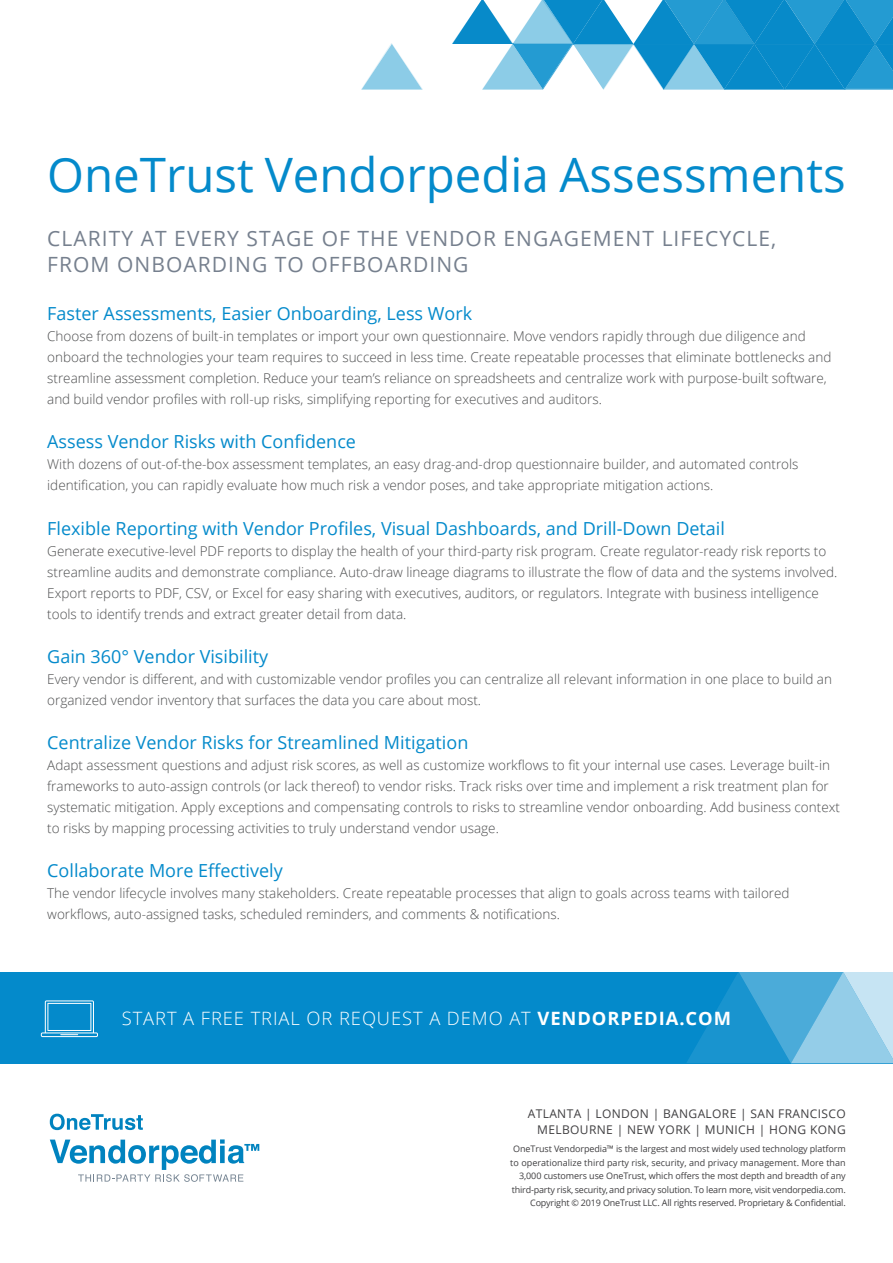
<style>
.page{position:relative;width:893px;height:1263px;background:#fff}
.page>*{position:absolute;margin:0;border:0;box-sizing:border-box;transform-origin:0 0}
.Venderpedia_DS_-_H1{font:47.4px "Open Sans";color:#048acb}
.Venderpedia_DS_-_H2{font:21px/25.5px "Open Sans";letter-spacing:.05em;color:#76808e}
.t1{font:300 18.3px "Open Sans";letter-spacing:.05em;color:#fff}
.Venderpedia_DS_-_H3{font:18px "Open Sans";color:#048acb}
.Body_Copy{font:300 13.5px/21px "Open Sans";color:#4c4d4e}
.t2{font:12px "Open Sans";letter-spacing:.03em;color:#403f41}
.t3{font:9px/13.5px "Open Sans";letter-spacing:-.01em;color:#403f41;text-align:right}
.s1{font-weight:700}
</style>
<div class="page">
<svg style="left:361px;top:0;width:532px;height:90px"></svg>
<div style="left:0;top:972px;width:893px;height:91px;background:#048acb"></div>
<svg style="left:687px;top:972px;width:206px;height:91px;background:#55afdb"></svg>
<svg style="left:41px;top:1000px;width:57px;height:37px"></svg>
<svg style="left:50px;top:1114px;width:93px;height:16px"></svg>
<svg style="left:50px;top:1139px;width:209px;height:43px"></svg>
<p class="Venderpedia_DS_-_H1" style="left:47px;top:142px;width:800px">OneTrust Vendorpedia Assessments</p>
<p class="Venderpedia_DS_-_H2" style="left:47px;top:225px;width:731px">CLARITY AT EVERY STAGE OF THE VENDOR ENGAGEMENT LIFECYCLE,<br>FROM ONBOARDING TO OFFBOARDING</p>
<p class="Venderpedia_DS_-_H3" style="left:47px;top:301px;width:426px">Faster Assessments, Easier Onboarding, Less Work</p>
<p class="Body_Copy" style="left:47px;top:325px;width:786px">Choose from dozens of built-in templates or import your own questionnaire. Move vendors rapidly through due diligence and onboard the technologies your team requires to succeed in less time. Create repeatable processes that eliminate bottlenecks and streamline assessment completion. Reduce your team’s reliance on spreadsheets and centralize work with purpose-built software, and build vendor profiles with roll-up risks, simplifying reporting for executives and auditors.</p>
<p class="Venderpedia_DS_-_H3" style="left:47px;top:429px;width:310px">Assess Vendor Risks with Confidence</p>
<p class="Body_Copy" style="left:47px;top:453px;width:753px">With dozens of out-of-the-box assessment templates, an easy drag-and-drop questionnaire builder, and automated controls identification, you can rapidly evaluate how much risk a vendor poses, and take appropriate mitigation actions.</p>
<p class="Venderpedia_DS_-_H3" style="left:47px;top:516px;width:679px">Flexible Reporting with Vendor Profiles, Visual Dashboards, and Drill-Down Detail</p>
<p class="Body_Copy" style="left:47px;top:540px;width:792px">Generate executive-level PDF reports to display the health of your third-party risk program. Create regulator-ready risk reports to streamline audits and demonstrate compliance. Auto-draw lineage diagrams to illustrate the flow of data and the systems involved.<br>Export reports to PDF, CSV, or Excel for easy sharing with executives, auditors, or regulators. Integrate with business intelligence tools to identify trends and extract greater detail from data.</p>
<p class="Venderpedia_DS_-_H3" style="left:47px;top:644px;width:222px">Gain 360° Vendor Visibility</p>
<p class="Body_Copy" style="left:47px;top:668px;width:786px">Every vendor is different, and with customizable vendor profiles you can centralize all relevant information in one place to build an organized vendor inventory that surfaces the data you care about most.</p>
<p class="Venderpedia_DS_-_H3" style="left:47px;top:730px;width:423px">Centralize Vendor Risks for Streamlined Mitigation</p>
<p class="Body_Copy" style="left:47px;top:754px;width:794px">Adapt assessment questions and adjust risk scores, as well as customize workflows to fit your internal use cases. Leverage built-in frameworks to auto-assign controls (or lack thereof) to vendor risks. Track risks over time and implement a risk treatment plan for systematic mitigation. Apply exceptions and compensating controls to risks to streamline vendor onboarding. Add business context to risks by mapping processing activities to truly understand vendor usage.</p>
<p class="Venderpedia_DS_-_H3" style="left:47px;top:858px;width:237px">Collaborate More Effectively</p>
<p class="Body_Copy" style="left:47px;top:882px;width:744px">The vendor lifecycle involves many stakeholders. Create repeatable processes that align to goals across teams with tailored workflows, auto-assigned tasks, scheduled reminders, and comments &amp; notifications.</p>
<h3 class="t1" style="left:122px;top:1006px;width:611px">START A FREE TRIAL OR REQUEST A DEMO AT <span class="s1">VENDORPEDIA.COM</span></h3>
<p class="t2" style="left:528px;top:1106px;width:319px">ATLANTA | LONDON | BANGALORE | SAN FRANCISCO</p>
<p class="t3" style="left:510px;top:1142px;width:337px">OneTrust Vendorpedia™ is the largest and most widely used technology platform to operationalize third party risk, security, and privacy management. More than 3,000 customers use OneTrust, which offers the most depth and breadth of any third-party risk, security, and privacy solution. To learn more, visit vendorpedia.com.<br>Copyright © 2019 OneTrust LLC. All rights reserved. Proprietary &amp; Confidential.</p>
<p class="t2" style="left:537px;top:1121px;width:310px">MELBOURNE | NEW YORK | MUNICH | HONG KONG</p>
</div>
